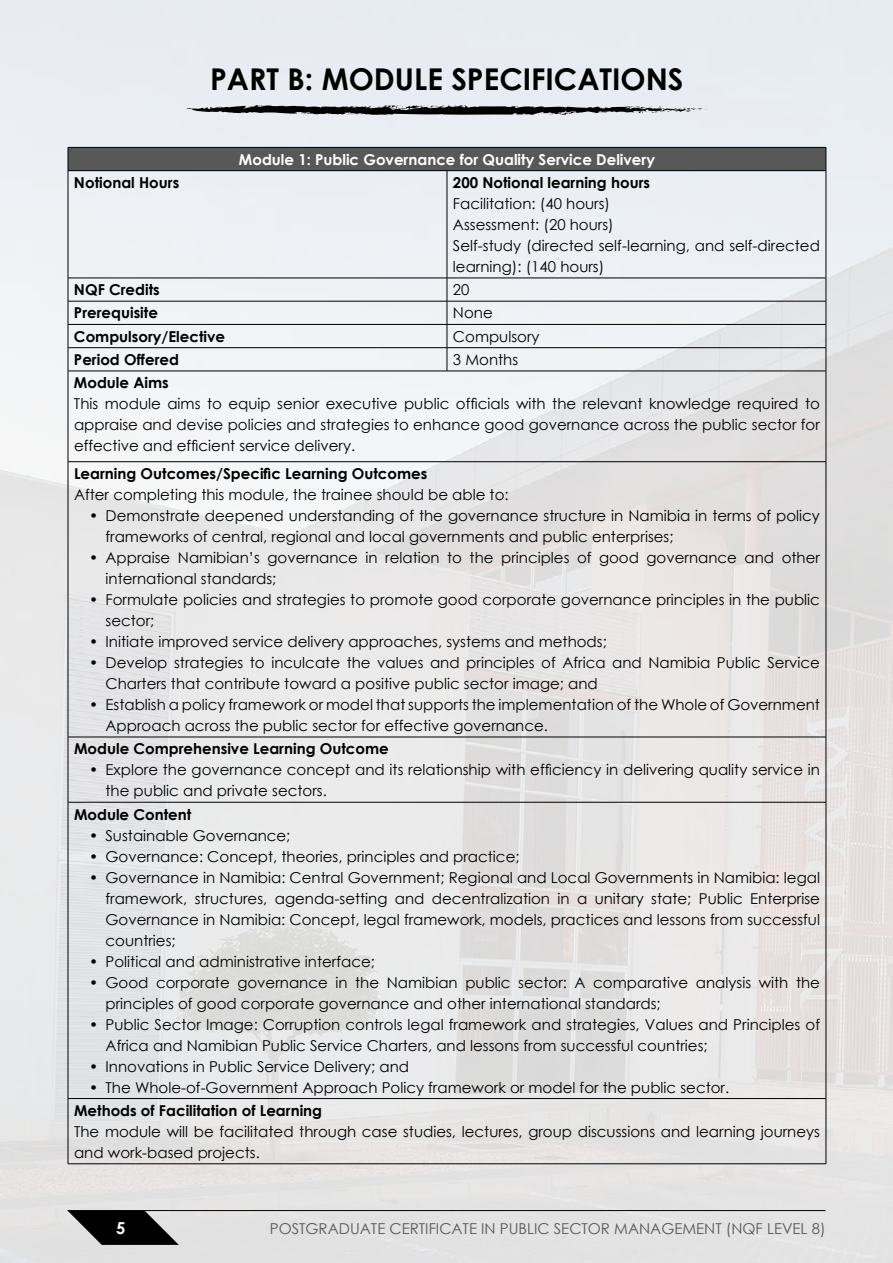
<style>
.page{position:relative;width:893px;height:1263px;background:#fff}
.page>*{position:absolute;margin:0;border:0;box-sizing:border-box;transform-origin:0 0}
.t1{font:700 30px "Century Gothic";color:#000}
.t2{font:700 16.5px "Century Gothic";color:#fff}
.t3{font:15px/21px "Century Gothic";color:#000}
.t4{font:700 15px "Century Gothic";color:#000}
.t5{font:15px "Century Gothic";color:#585858}
.t6{font:700 15px "Century Gothic";color:#fff}
</style>
<div class="page">
<img style="left:0;top:0;width:893px;height:1263px">
<hr style="left:68px;top:1210px;width:757px;height:1px;background:#000">
<svg style="left:67px;top:1210px;width:112px;height:35px;background:#454545"></svg>
<div style="left:68px;top:147px;width:758px;height:24px;background:#585858"></div>
<hr style="left:447px;top:171px;width:1px;height:107px;background:#000">
<hr style="left:68px;top:278px;width:379px;height:1px;background:#000">
<hr style="left:447px;top:278px;width:379px;height:1px;background:#000">
<hr style="left:68px;top:301px;width:379px;height:1px;background:#000">
<hr style="left:447px;top:301px;width:379px;height:1px;background:#000">
<hr style="left:68px;top:324px;width:379px;height:1px;background:#000">
<hr style="left:447px;top:324px;width:379px;height:1px;background:#000">
<hr style="left:68px;top:347px;width:379px;height:1px;background:#000">
<hr style="left:447px;top:347px;width:379px;height:1px;background:#000">
<svg style="left:447px;top:278px;width:1px;height:93px"></svg>
<hr style="left:68px;top:371px;width:379px;height:1px;background:#000">
<hr style="left:447px;top:371px;width:379px;height:1px;background:#000">
<hr style="left:68px;top:461px;width:379px;height:1px;background:#000">
<hr style="left:447px;top:461px;width:379px;height:1px;background:#000">
<hr style="left:68px;top:737px;width:379px;height:1px;background:#000">
<hr style="left:447px;top:737px;width:379px;height:1px;background:#000">
<hr style="left:68px;top:802px;width:379px;height:1px;background:#000">
<hr style="left:447px;top:802px;width:379px;height:1px;background:#000">
<hr style="left:68px;top:1098px;width:379px;height:1px;background:#000">
<hr style="left:447px;top:1098px;width:379px;height:1px;background:#000">
<hr style="left:68px;top:1163px;width:379px;height:1px;background:#000">
<hr style="left:447px;top:1163px;width:379px;height:1px;background:#000">
<hr style="left:68px;top:171px;width:1px;height:107px;background:#000">
<hr style="left:826px;top:171px;width:1px;height:107px;background:#000">
<svg style="left:68px;top:278px;width:1px;height:93px"></svg>
<svg style="left:826px;top:278px;width:1px;height:93px"></svg>
<hr style="left:68px;top:371px;width:1px;height:90px;background:#000">
<hr style="left:826px;top:371px;width:1px;height:90px;background:#000">
<hr style="left:68px;top:462px;width:1px;height:275px;background:#000">
<hr style="left:826px;top:462px;width:1px;height:275px;background:#000">
<hr style="left:68px;top:737px;width:1px;height:65px;background:#000">
<hr style="left:826px;top:737px;width:1px;height:65px;background:#000">
<hr style="left:68px;top:802px;width:1px;height:296px;background:#000">
<hr style="left:826px;top:802px;width:1px;height:296px;background:#000">
<hr style="left:68px;top:1099px;width:1px;height:64px;background:#000">
<hr style="left:826px;top:1099px;width:1px;height:64px;background:#000">
<hr style="left:68px;top:147px;width:379px;height:1px;background:#000">
<svg style="left:68px;top:148px;width:1px;height:22px"></svg>
<hr style="left:447px;top:147px;width:379px;height:1px;background:#000">
<svg style="left:826px;top:148px;width:1px;height:22px"></svg>
<hr style="left:68px;top:170px;width:379px;height:1px;background:#000">
<hr style="left:447px;top:170px;width:379px;height:1px;background:#000">
<svg style="left:186px;top:105px;width:521px;height:11px;background:#717375"></svg>
<h1 class="t1" style="left:210px;top:56px;width:475px">PART B: MODULE SPECIFICATIONS</h1>
<p class="t6" style="left:239px;top:148px;width:418px">Module 1: Public Governance for Quality Service Delivery</p>
<p class="t4" style="left:74px;top:171px;width:107px">Notional Hours</p>
<p class="t4" style="left:453px;top:171px;width:199px">200 Notional learning hours</p>
<p class="t3" style="left:453px;top:193px;width:368px">Facilitation: (40 hours)<br>Assessment: (20 hours)<br>Self-study (directed self-learning, and self-directed learning): (140 hours)</p>
<p class="t4" style="left:74px;top:278px;width:87px">NQF Credits</p>
<p class="t3" style="left:453px;top:279px;width:18px">20</p>
<p class="t4" style="left:74px;top:302px;width:85px">Prerequisite</p>
<p class="t3" style="left:453px;top:302px;width:41px">None</p>
<p class="t4" style="left:74px;top:325px;width:153px">Compulsory/Elective</p>
<p class="t3" style="left:453px;top:326px;width:88px">Compulsory</p>
<p class="t4" style="left:74px;top:348px;width:107px">Period Offered</p>
<p class="t3" style="left:453px;top:349px;width:67px">3 Months</p>
<p class="t4" style="left:74px;top:371px;width:96px">Module Aims</p>
<p class="t3" style="left:74px;top:393px;width:747px;text-align:justify">This module aims to equip senior executive public officials with the relevant knowledge required to appraise and devise policies and strategies to enhance good governance across the public sector for effective and efficient service delivery.</p>
<p class="t4" style="left:74px;top:462px;width:355px">Learning Outcomes/Specific Learning Outcomes</p>
<p class="t3" style="left:74px;top:484px;width:436px">After completing this module, the trainee should be able to:</p>
<p class="t3" style="left:106px;top:505px;width:716px;text-indent:-17px">• Demonstrate deepened understanding of the governance structure in Namibia in terms of policy frameworks of central, regional and local governments and public enterprises;</p>
<p class="t3" style="left:106px;top:547px;width:716px;text-indent:-17px">• Appraise Namibian’s governance in relation to the principles of good governance and other international standards;</p>
<p class="t3" style="left:106px;top:589px;width:716px;text-indent:-17px">• Formulate policies and strategies to promote good corporate governance principles in the public sector;</p>
<p class="t3" style="left:89px;top:631px;width:519px">• Initiate improved service delivery approaches, systems and methods;</p>
<p class="t3" style="left:106px;top:652px;width:716px;text-indent:-17px">• Develop strategies to inculcate the values and principles of Africa and Namibia Public Service<br>Charters that contribute toward a positive public sector image; and</p>
<p class="t3" style="left:106px;top:694px;width:716px;text-indent:-17px">• Establish a policy framework or model that supports the implementation of the Whole of Government<br>Approach across the public sector for effective governance.</p>
<p class="t4" style="left:74px;top:737px;width:316px">Module Comprehensive Learning Outcome</p>
<p class="t3" style="left:106px;top:759px;width:716px;text-indent:-16px">• Explore the governance concept and its relationship with efficiency in delivering quality service in the public and private sectors.</p>
<p class="t4" style="left:74px;top:803px;width:119px">Module Content</p>
<p class="t3" style="left:89px;top:824px;width:203px">• Sustainable Governance;</p>
<p class="t3" style="left:89px;top:845px;width:432px">• Governance: Concept, theories, principles and practice;</p>
<p class="t3" style="left:106px;top:866px;width:716px;text-align:justify;text-indent:-16px">• Governance in Namibia: Central Government; Regional and Local Governments in Namibia: legal framework, structures, agenda-setting and decentralization in a unitary state; Public Enterprise Governance in Namibia: Concept, legal framework, models, practices and lessons from successful countries;</p>
<p class="t3" style="left:89px;top:950px;width:287px">• Political and administrative interface;</p>
<p class="t3" style="left:106px;top:971px;width:716px;text-indent:-17px">• Good corporate governance in the Namibian public sector: A comparative analysis with the principles of good corporate governance and other international standards;</p>
<p class="t3" style="left:106px;top:1013px;width:716px;text-indent:-17px">• Public Sector Image: Corruption controls legal framework and strategies, Values and Principles of<br>Africa and Namibian Public Service Charters, and lessons from successful countries;</p>
<p class="t3" style="left:89px;top:1055px;width:322px">• Innovations in Public Service Delivery; and</p>
<p class="t3" style="left:89px;top:1076px;width:642px">• The Whole-of-Government Approach Policy framework or model for the public sector.</p>
<p class="t4" style="left:74px;top:1099px;width:250px">Methods of Facilitation of Learning</p>
<p class="t3" style="left:74px;top:1121px;width:747px">The module will be facilitated through case studies, lectures, group discussions and learning journeys and work-based projects.</p>
<p class="t2" style="left:116px;top:1215px;width:11px">5</p>
<p class="t5" style="left:270px;top:1218px;width:557px">POSTGRADUATE CERTIFICATE IN PUBLIC SECTOR MANAGEMENT (NQF LEVEL 8)</p>
</div>
